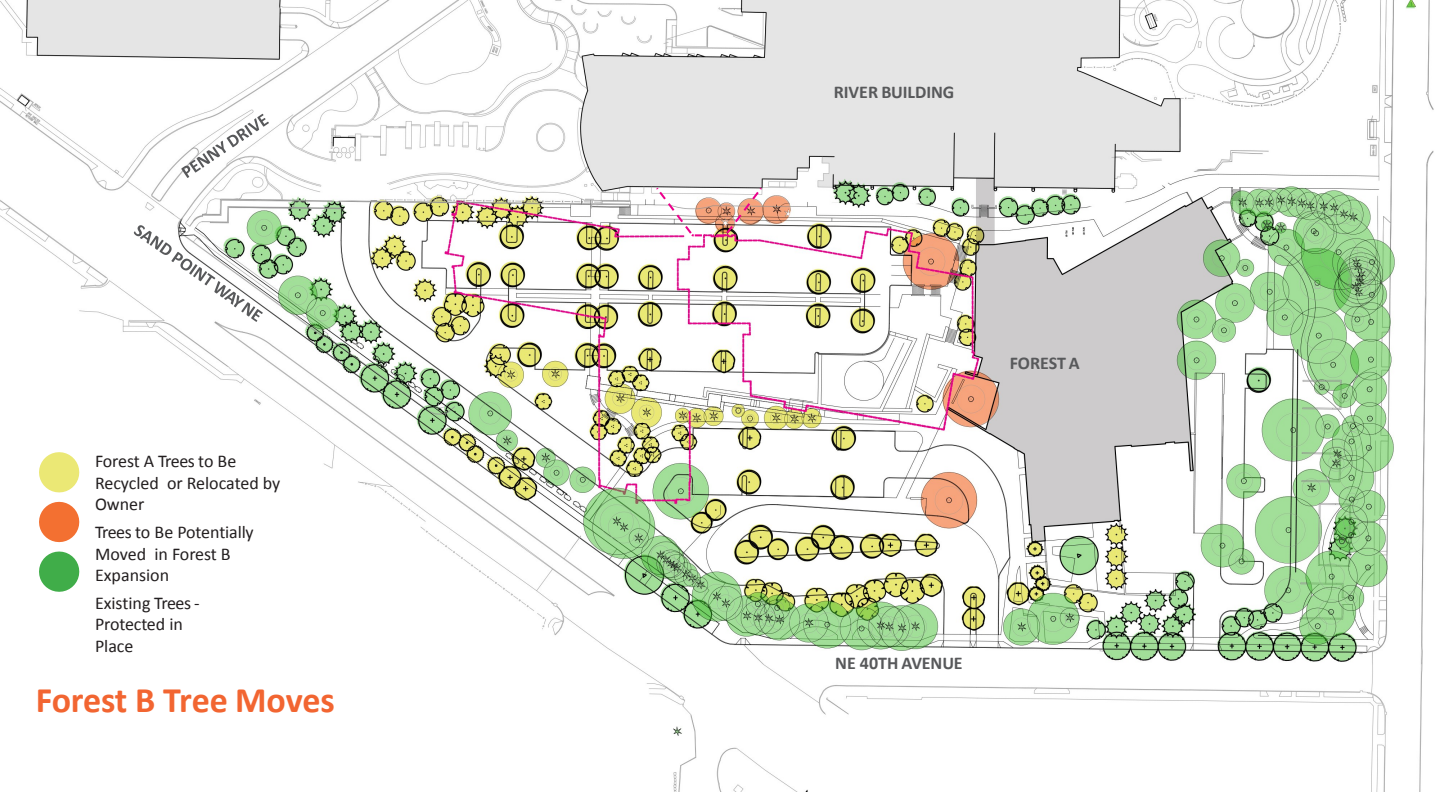
<style>
.page{position:relative;width:1440px;height:792px;background:#fff}
.page>*{position:absolute;margin:0;border:0;box-sizing:border-box;transform-origin:0 0}
.t1{font:700 36px "Calibri";letter-spacing:-.01em;color:#f26531}
.t2{font:18px/21.6px "Calibri";letter-spacing:-.005em;color:#231f20}
.t3{font:700 18px "Calibri";letter-spacing:-.005em;color:#58595b}
</style>
<div class="page">
<img style="left:0;top:0;width:1434px;height:792px">
<svg style="left:134px;top:225px;width:129px;height:97px"></svg>
<svg style="left:181px;top:114px;width:88px;height:64px"></svg>
<svg style="left:654px;top:185px;width:51px;height:52px"></svg>
<svg style="left:713px;top:185px;width:51px;height:52px"></svg>
<svg style="left:39px;top:502px;width:40px;height:40px"></svg>
<svg style="left:39px;top:452px;width:40px;height:40px"></svg>
<svg style="left:39px;top:552px;width:40px;height:40px"></svg>
<p class="t2" style="left:95px;top:450px;width:187px">Forest A Trees to Be<br>Recycled or Relocated by<br>Owner</p>
<p class="t2" style="left:95px;top:521px;width:160px">Trees to Be Potentially<br>Moved in Forest B<br>Expansion</p>
<p class="t2" style="left:95px;top:592px;width:106px">Existing Trees -<br>Protected in<br>Place</p>
<p class="t1" style="left:36px;top:677px;width:300px">Forest B Tree Moves</p>
<p class="t3" style="left:834px;top:80px;width:122px">RIVER BUILDING</p>
<p class="t3" style="left:1010px;top:351px;width:71px">FORESTA</p>
<p class="t3" style="left:835px;top:652px;width:129px">NE 40TH AVENUE</p>
</div>
